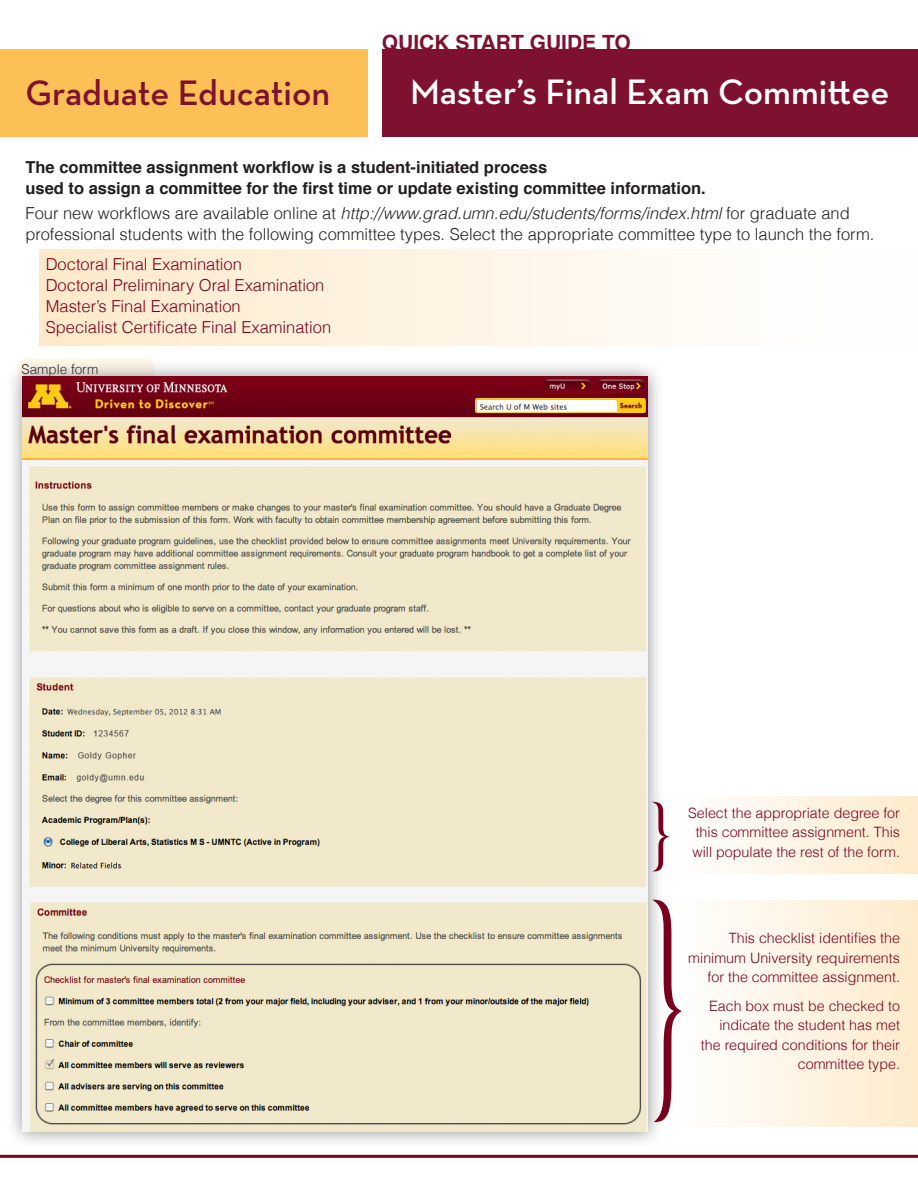
<style>
.page{position:relative;width:918px;height:1188px;background:#fff}
.page>*{position:absolute;margin:0;border:0;box-sizing:border-box;transform-origin:0 0}
.t1{font:300 75px "Helvetica";color:#79001d}
.t2{font:600 36px "Neutraface Text";color:#fff}
.t3{font:600 36px "Neutraface Text";color:#7e1130}
.t4{font:700 21px "Helvetica";color:#7e1130}
.t5{font:300 16.5px/21px "Helvetica";color:#231f20}
.t6{font:700 16.5px "Helvetica";color:#231f20}
.t7{font:300 16.5px "Helvetica";color:#79001d}
.t8{font:300 14.25px/19.5px "Helvetica";color:#79001d;text-align:right}
.t9{font:300 13.5px "Helvetica";color:#231f20}
.s1{font-style:italic}
</style>
<div class="page">
<div style="left:39px;top:249px;width:879px;height:96px;background:linear-gradient(to right,#feeaca,#feffff)"></div>
<div style="left:382px;top:50px;width:536px;height:87px;background:#7e1130"></div>
<div style="left:648px;top:796px;width:270px;height:78px;background:linear-gradient(to right,#feffff,#feebcc)"></div>
<hr style="left:0;top:1155px;width:918px;height:3px;background:#79001d">
<div style="left:0;top:50px;width:367px;height:87px;background:#fdc056"></div>
<svg style="left:22px;top:358px;width:129px;height:2px"></svg>
<div style="left:5px;top:360px;width:660px;height:789px;background:#6c6d70;opacity:.75"></div>
<img style="left:22px;top:377px;width:626px;height:755px">
<svg style="left:647px;top:900px;width:271px;height:226px"></svg>
<p class="t3" style="left:26px;top:71px;width:306px">Graduate Education</p>
<p class="t4" style="left:382px;top:25px;width:250px">QUICK START GUIDE TO</p>
<p class="t2" style="left:410px;top:69px;width:481px">Master’s Final Exam Committee</p>
<p class="t6" style="left:26px;top:154px;width:523px">The committee assignment workflow is a student-initiated process</p>
<p class="t6" style="left:26px;top:175px;width:682px">used to assign a committee for the first time or update existing committee information.</p>
<p class="t5" style="left:26px;top:203px;width:850px">Four new workflows are available online at <span class="s1">http://www.grad.umn.edu/students/forms/index.html</span> for graduate and professional students with the following committee types. Select the appropriate committee type to launch the form.</p>
<p class="t7" style="left:46px;top:254px;width:198px">Doctoral Final Examination</p>
<p class="t7" style="left:46px;top:275px;width:280px">Doctoral Preliminary Oral Examination</p>
<p class="t7" style="left:46px;top:296px;width:196px">Master’s Final Examination</p>
<p class="t7" style="left:46px;top:317px;width:287px">Specialist Certificate Final Examination</p>
<p class="t9" style="left:22px;top:361px;width:78px">Sample form</p>
<p class="t1" style="left:648px;top:784px;width:26px">}</p>
<p class="t8" style="left:688px;top:803px;width:213px;text-align:justify">Select the appropriate degree for this committee assignment. This will populate the rest of the form.</p>
<p class="t8" style="left:688px;top:928px;width:213px">This checklist identifies the minimum University requirements for the committee assignment.</p>
<p class="t8" style="left:701px;top:996px;width:201px">Each box must be checked to indicate the student has met the required conditions for their committee type.</p>
</div>
